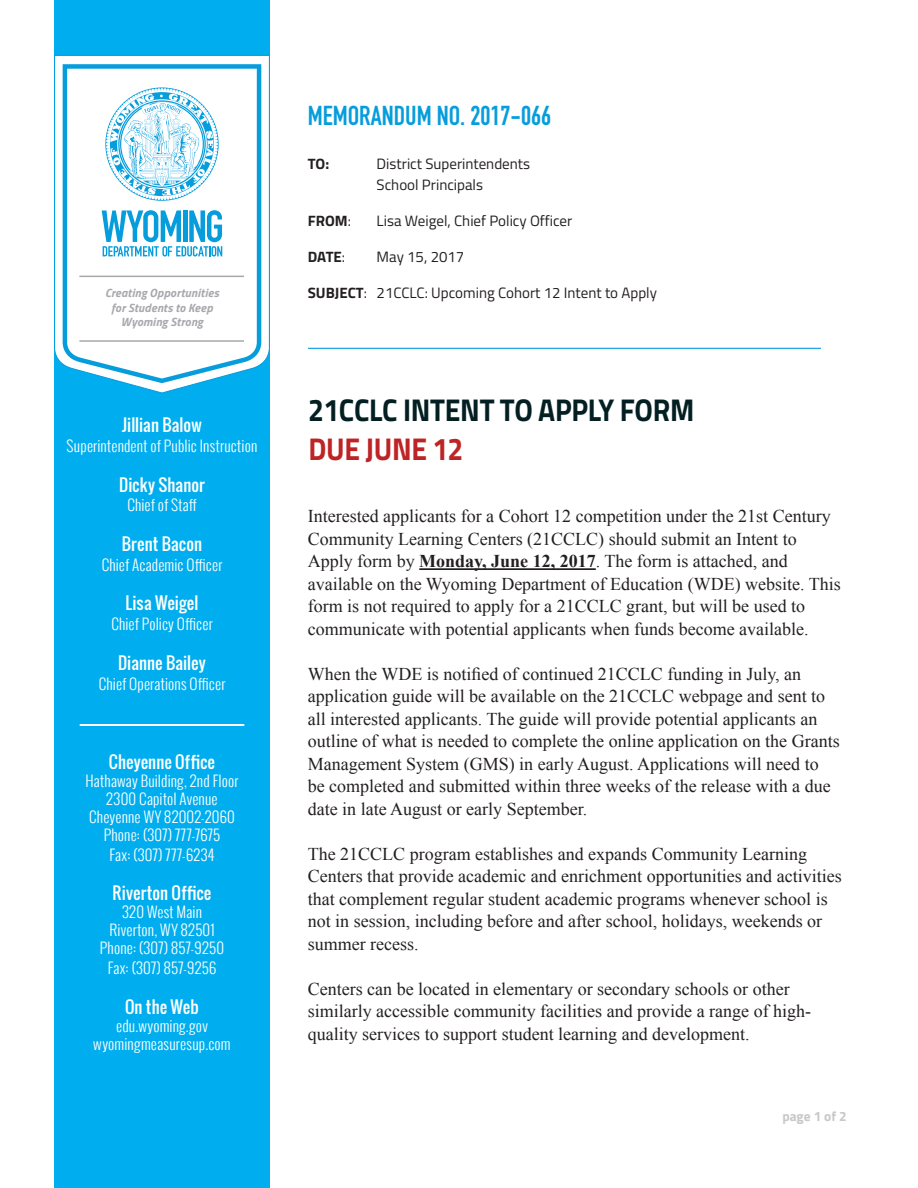
<style>
.page{position:relative;width:918px;height:1188px;background:#fff}
.page>*{position:absolute;margin:0;border:0;box-sizing:border-box;transform-origin:0 0}
.Headline{font:700 31.5px "Titillium Web";letter-spacing:-.01em;color:#041f22;scale:.9 1}
.Headline-2{font:700 31.5px "Titillium Web";letter-spacing:-.01em;color:#be2425;scale:.9 1}
.Section_Title{font:27px "DIN Engschrift Std";color:#069ddc}
.t1{font:18px/22.5px "Times New Roman";color:#231f20}
.Subhead{font:16.5px "Oswald";letter-spacing:.005em;color:#fff}
.Subhead-2{font:300 15px "Oswald";letter-spacing:.015em;color:#fff}
.Emphasis{font:15px "Titillium Web";color:#231f20}
.Emphasis-2{font:700 15px "Titillium Web";color:#231f20}
.t2{font:700 13.5px "Titillium Web";color:#c8c8c8}
.Subhead-3{font:italic 700 12px "Titillium Web";letter-spacing:.015em;color:#a8a9ad}
.s1{font-weight:400}
.s2{font-weight:700}
</style>
<div class="page">
<div style="left:54px;top:0;width:216px;height:1188px;background:#00aeef"></div>
<svg style="left:54px;top:55px;width:216px;height:338px;fill:#fff"></svg>
<svg style="left:63px;top:64px;width:198px;height:319px;background:#dff2fa"></svg>
<hr style="left:79px;top:276px;width:165px;height:1px;background:#a8a9ad">
<hr style="left:79px;top:340px;width:165px;height:2px;background:#a8a9ad">
<hr style="left:419px;top:568px;width:177px;height:2px;background:#231f20">
<hr style="left:308px;top:348px;width:513px;height:1px;background:#069ddc">
<svg style="left:102px;top:210px;width:120px;height:46px;background:#82cded"></svg>
<svg style="left:105px;top:87px;width:114px;height:114px;background:#c4e7f6"></svg>
<hr style="left:80px;top:724px;width:164px;height:1px;background:#fff">
<hr style="left:80px;top:725px;width:164px;height:1px;background:#fff">
<p class="Subhead-3" style="left:105px;top:284px;width:115px">Creating Opportunities</p>
<p class="Subhead-3" style="left:111px;top:298px;width:103px">for Students to Keep</p>
<p class="Subhead-3" style="left:121px;top:312px;width:84px">Wyoming Strong</p>
<p class="Subhead" style="left:122px;top:413px;width:81px">Jillian Balow</p>
<p class="Subhead-2" style="left:67px;top:435px;width:192px">Superintendent of Public Instruction</p>
<p class="Subhead" style="left:119px;top:472px;width:87px">Dicky Shanor</p>
<p class="Subhead-2" style="left:127px;top:494px;width:71px">Chief of Staff</p>
<p class="Subhead" style="left:122px;top:532px;width:82px">Brent Bacon</p>
<p class="Subhead-2" style="left:102px;top:554px;width:122px">Chief Academic Officer</p>
<p class="Subhead" style="left:126px;top:591px;width:74px">Lisa Weigel</p>
<p class="Subhead-2" style="left:111px;top:613px;width:103px">Chief Policy Officer</p>
<p class="Subhead" style="left:118px;top:650px;width:89px">Dianne Bailey</p>
<p class="Subhead-2" style="left:99px;top:672px;width:128px">Chief Operations Officer</p>
<p class="Subhead" style="left:109px;top:749px;width:108px">Cheyenne Office</p>
<p class="Subhead-2" style="left:86px;top:770px;width:154px">Hathaway Building, 2nd Floor</p>
<p class="Subhead-2" style="left:106px;top:788px;width:113px">2300 Capitol Avenue</p>
<p class="Subhead-2" style="left:89px;top:806px;width:147px">Cheyenne WY 82002-2060</p>
<p class="Subhead-2" style="left:104px;top:824px;width:118px">Phone: (307) 777-7675</p>
<p class="Subhead-2" style="left:110px;top:843px;width:106px">Fax: (307) 777-6234</p>
<p class="Subhead" style="left:113px;top:881px;width:100px">Riverton Office</p>
<p class="Subhead-2" style="left:122px;top:901px;width:81px">320 West Main</p>
<p class="Subhead-2" style="left:109px;top:919px;width:107px">Riverton, WY 82501</p>
<p class="Subhead-2" style="left:100px;top:937px;width:126px">Phone: (307) 857-9250</p>
<p class="Subhead-2" style="left:108px;top:957px;width:110px">Fax: (307) 857-9256</p>
<p class="Subhead" style="left:125px;top:994px;width:75px">On the Web</p>
<p class="Subhead-2" style="left:116px;top:1014px;width:93px">edu.wyoming.gov</p>
<p class="Subhead-2" style="left:93px;top:1032px;width:139px">wyomingmeasuresup.com</p>
<p class="Section_Title" style="left:308px;top:100px;width:245px">MEMORANDUM NO. 2017-066</p>
<p class="Emphasis-2" style="left:308px;top:152px;width:23px">TO:</p>
<p class="Emphasis" style="left:377px;top:152px;width:155px">District Superintendents</p>
<p class="Emphasis" style="left:377px;top:173px;width:108px">School Principals</p>
<p class="Emphasis-2" style="left:308px;top:209px;width:45px">FROM<span class="s1">:</span></p>
<p class="Emphasis" style="left:377px;top:209px;width:197px">Lisa Weigel, Chief Policy Officer</p>
<p class="Emphasis-2" style="left:308px;top:245px;width:39px">DATE<span class="s1">:</span></p>
<p class="Emphasis" style="left:377px;top:245px;width:89px">May 15, 2017</p>
<p class="Emphasis" style="left:308px;top:281px;width:351px"><span class="s2">SUBJECT</span>: 21CCLC: Upcoming Cohort 12 Intent to Apply</p>
<p class="Headline" style="left:308px;top:386px;width:431px">21CCLC INTENT TO APPLY FORM</p>
<p class="Headline-2" style="left:308px;top:425px;width:174px">DUE JUNE 12</p>
<p class="t1" style="left:308px;top:505px;width:535px">Interested applicants for a Cohort 12 competition under the 21st Century Community Learning Centers (21CCLC) should submit an Intent to Apply form by <span class="s2">Monday, June 12, 2017</span>. The form is attached, and available on the Wyoming Department of Education (WDE) website. This form is not required to apply for a 21CCLC grant, but will be used to communicate with potential applicants when funds become available.</p>
<p class="t1" style="left:308px;top:662px;width:533px">When the WDE is notified of continued 21CCLC funding in July, an application guide will be available on the 21CCLC webpage and sent to all interested applicants. The guide will provide potential applicants an outline of what is needed to complete the online application on the Grants Management System (GMS) in early August. Applications will need to be completed and submitted within three weeks of the release with a due date in late August or early September.</p>
<p class="t1" style="left:308px;top:842px;width:535px">The 21CCLC program establishes and expands Community Learning Centers that provide academic and enrichment opportunities and activities that complement regular student academic programs whenever school is not in session, including before and after school, holidays, weekends or summer recess.</p>
<p class="t1" style="left:308px;top:977px;width:505px">Centers can be located in elementary or secondary schools or other similarly accessible community facilities and provide a range of high&shy;quality services to support student learning and development.</p>
<p class="t2" style="left:782px;top:1106px;width:66px">page 1 of 2</p>
</div>
